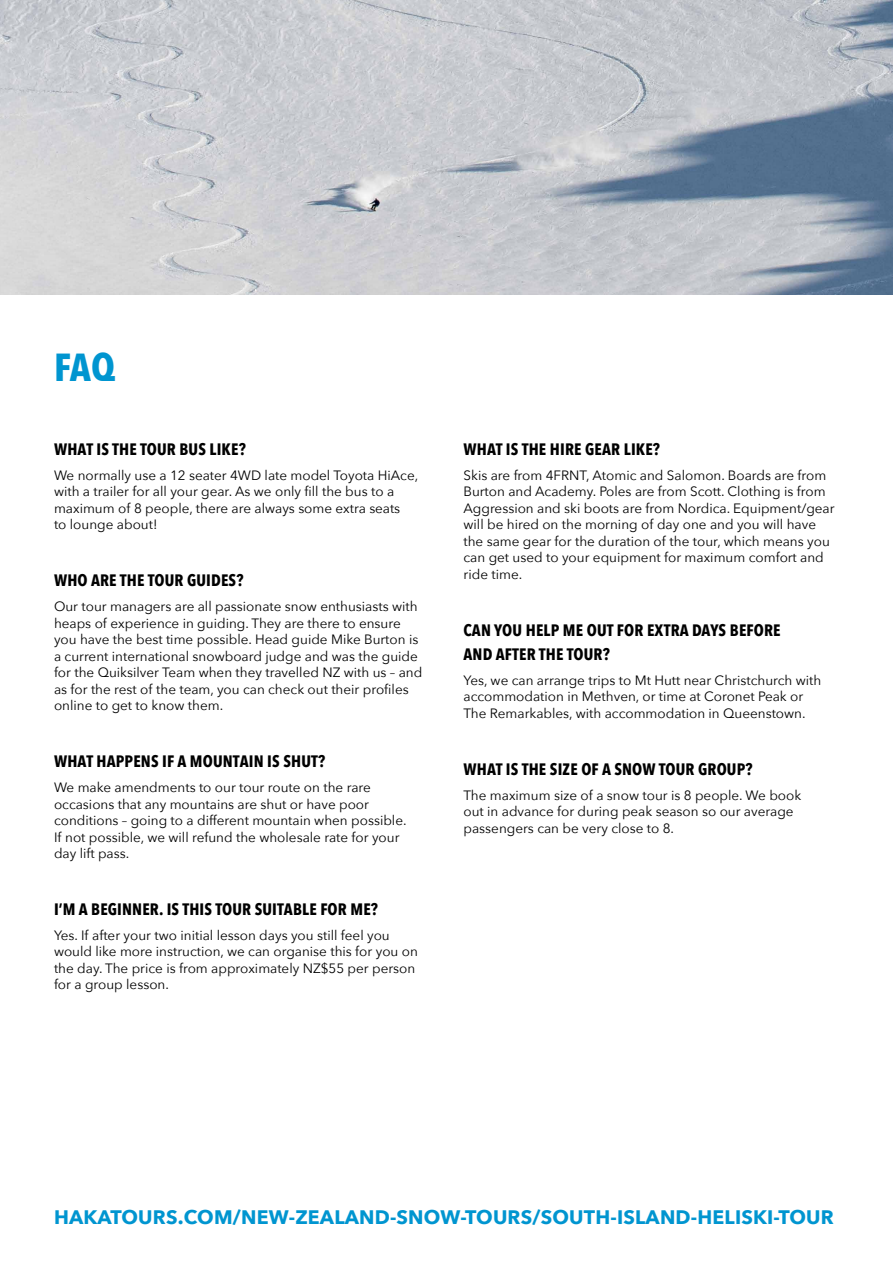
<style>
.page{position:relative;width:893px;height:1263px;background:#fff}
.page>*{position:absolute;margin:0;border:0;box-sizing:border-box;transform-origin:0 0}
.t1{font:700 39px "Avenir Next Condensed";color:#0095d0}
.t2{font:700 19.5px "Avenir Next";letter-spacing:.01em;color:#0095d0}
.t3{font:700 16.5px/24px "Avenir Next Condensed";letter-spacing:.01em;color:#000}
.t4{font:13.5px/16.5px "Avenir Next";color:#000}
</style>
<div class="page">
<img style="left:0;top:0;width:893px;height:294px">
<h1 class="t1" style="left:54px;top:343px;width:63px">FAQ</h1>
<p class="t3" style="left:54px;top:437px;width:193px">WHAT IS THE TOUR BUS LIKE?</p>
<p class="t4" style="left:54px;top:466px;width:366px">We normally use a 12 seater 4WD late model Toyota HiAce, with a trailer for all your gear. As we only fill the bus to a maximum of 8 people, there are always some extra seats<br>to lounge about!</p>
<p class="t3" style="left:54px;top:568px;width:191px">WHO ARE THE TOUR GUIDES?</p>
<p class="t4" style="left:54px;top:597px;width:370px">Our tour managers are all passionate snow enthusiasts with heaps of experience in guiding. They are there to ensure you have the best time possible. Head guide Mike Burton is a current international snowboard judge and was the guide for the Quiksilver Team when they travelled NZ with us – and as for the rest of the team, you can check out their profiles online to get to know them.</p>
<p class="t3" style="left:54px;top:749px;width:273px">WHAT HAPPENS IF A MOUNTAIN IS SHUT?</p>
<p class="t4" style="left:54px;top:778px;width:354px">We make amendments to our tour route on the rare occasions that any mountains are shut or have poor conditions – going to a different mountain when possible.<br>If not possible, we will refund the wholesale rate for your day lift pass.</p>
<p class="t3" style="left:54px;top:897px;width:325px">I’M A BEGINNER. IS THIS TOUR SUITABLE FOR ME?</p>
<p class="t4" style="left:54px;top:926px;width:365px">Yes. If after your two initial lesson days you still feel you would like more instruction, we can organise this for you on the day. The price is from approximately NZ$55 per person for a group lesson.</p>
<p class="t3" style="left:463px;top:437px;width:198px">WHAT IS THE HIRE GEAR LIKE?</p>
<p class="t4" style="left:463px;top:466px;width:373px">Skis are from 4FRNT, Atomic and Salomon. Boards are from Burton and Academy. Poles are from Scott. Clothing is from Aggression and ski boots are from Nordica. Equipment/gear will be hired on the morning of day one and you will have the same gear for the duration of the tour, which means you can get used to your equipment for maximum comfort and ride time.</p>
<p class="t3" style="left:463px;top:618px;width:319px">CAN YOU HELP ME OUT FOR EXTRA DAYS BEFORE<br>AND AFTER THE TOUR?</p>
<p class="t4" style="left:463px;top:671px;width:359px">Yes, we can arrange trips to Mt Hutt near Christchurch with accommodation in Methven, or time at Coronet Peak or<br>The Remarkables, with accommodation in Queenstown.</p>
<p class="t3" style="left:463px;top:757px;width:290px">WHAT IS THE SIZE OF A SNOW TOUR GROUP?</p>
<p class="t4" style="left:463px;top:786px;width:339px">The maximum size of a snow tour is 8 people. We book out in advance for during peak season so our average passengers can be very close to 8.</p>
<h2 class="t2" style="left:54px;top:1200px;width:781px">HAKATOURS.COM/NEW-ZEALAND-SNOW-TOURS/SOUTH-ISLAND-HELISKI-TOUR</h2>
</div>
